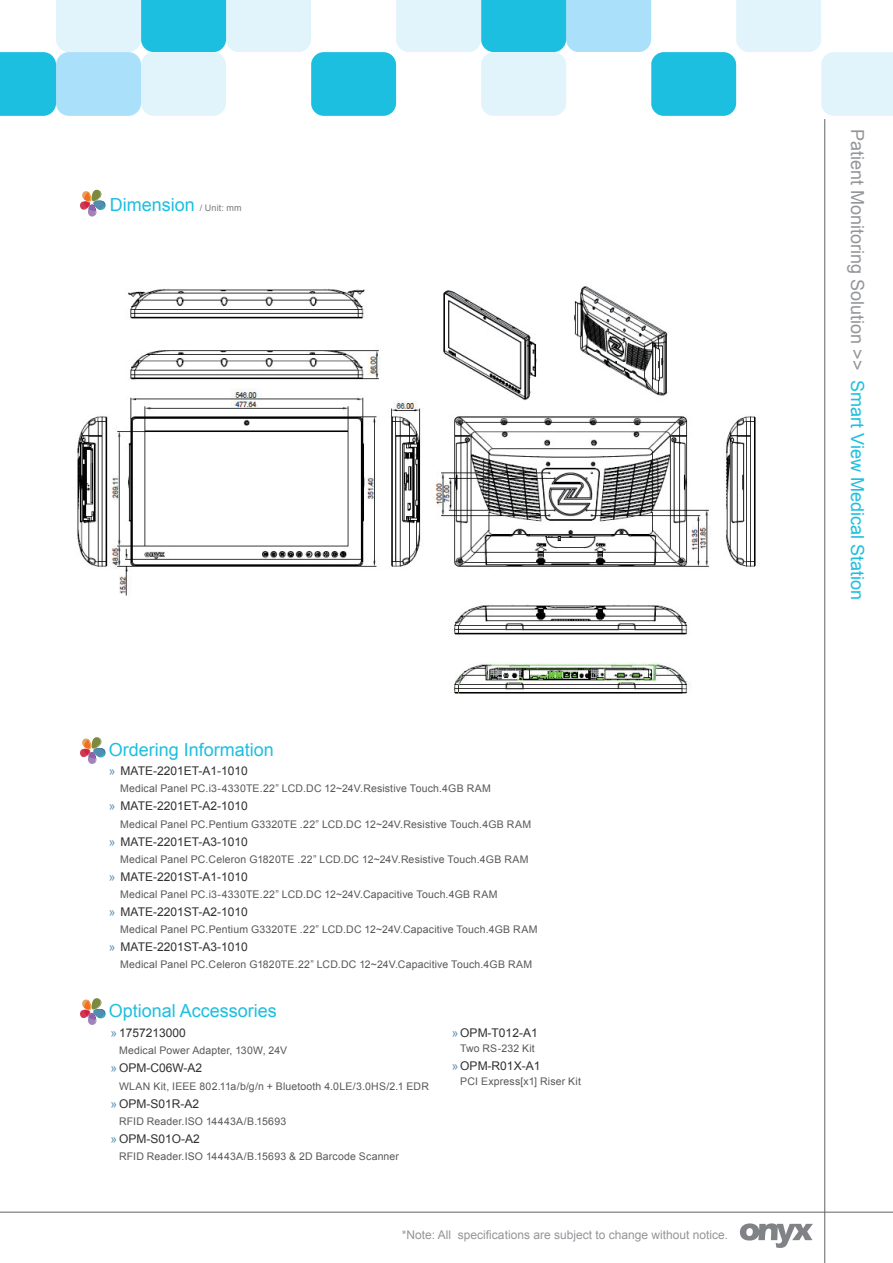
<style>
.page{position:relative;width:893px;height:1263px;background:#fff}
.page>*{position:absolute;margin:0;border:0;box-sizing:border-box;transform-origin:0 0}
.t1{font:18px "Arial";color:#939598}
.t2{font:18px "Arial";color:#1cbfdf}
.t3{font:12px "Arial";color:#312f30}
.t4{font:12px "Arial";color:#939598}
.t5{font:10.5px "Arial";letter-spacing:.015em;color:#57585a}
.t6{font:9px "Arial";letter-spacing:.02em;color:#787a7d}
.s1{color:#5b91b1}
.s2{color:#1cbfdf}
</style>
<div class="page">
<svg style="left:740px;top:1223px;width:73px;height:25px"></svg>
<svg style="left:0;top:0;width:893px;height:116px"></svg>
<hr style="left:0;top:1212px;width:893px;height:1px;background:#636366">
<hr style="left:824px;top:119px;width:1px;height:1144px;background:#636366">
<svg style="left:80px;top:190px;width:26px;height:27px"></svg>
<svg style="left:80px;top:737px;width:26px;height:27px"></svg>
<svg style="left:80px;top:998px;width:26px;height:27px"></svg>
<img style="left:77px;top:286px;width:679px;height:408px">
<h1 class="t2" style="left:110px;top:193px;width:87px">Dimension</h1>
<p class="t6" style="left:200px;top:202px;width:43px">/ Unit: mm</p>
<h1 class="t2" style="left:109px;top:738px;width:167px">Ordering Information</h1>
<p class="t3" style="left:109px;top:763px;width:141px"><span class="s1">»</span> MATE-2201ET-A1-1010</p>
<p class="t5" style="left:120px;top:782px;width:372px">Medical Panel PC.i3-4330TE.22” LCD.DC 12~24V.Resistive Touch.4GB RAM</p>
<p class="t3" style="left:109px;top:798px;width:141px"><span class="s1">»</span> MATE-2201ET-A2-1010</p>
<p class="t5" style="left:120px;top:817px;width:412px">Medical Panel PC.Pentium G3320TE .22” LCD.DC 12~24V.Resistive Touch.4GB RAM</p>
<p class="t3" style="left:109px;top:833px;width:141px"><span class="s1">»</span> MATE-2201ET-A3-1010</p>
<p class="t5" style="left:120px;top:852px;width:410px">Medical Panel PC.Celeron G1820TE .22” LCD.DC 12~24V.Resistive Touch.4GB RAM</p>
<p class="t3" style="left:109px;top:868px;width:141px"><span class="s1">»</span> MATE-2201ST-A1-1010</p>
<p class="t5" style="left:120px;top:887px;width:379px">Medical Panel PC.i3-4330TE.22” LCD.DC 12~24V.Capacitive Touch.4GB RAM</p>
<p class="t3" style="left:109px;top:904px;width:141px"><span class="s1">»</span> MATE-2201ST-A2-1010</p>
<p class="t5" style="left:120px;top:922px;width:419px">Medical Panel PC.Pentium G3320TE .22” LCD.DC 12~24V.Capacitive Touch.4GB RAM</p>
<p class="t3" style="left:109px;top:939px;width:141px"><span class="s1">»</span> MATE-2201ST-A3-1010</p>
<p class="t5" style="left:120px;top:957px;width:414px">Medical Panel PC.Celeron G1820TE.22” LCD.DC 12~24V.Capacitive Touch.4GB RAM</p>
<h1 class="t2" style="left:109px;top:999px;width:170px">Optional Accessories</h1>
<p class="t3" style="left:111px;top:1025px;width:77px"><span class="s1">»</span> 1757213000</p>
<p class="t5" style="left:119px;top:1044px;width:170px">Medical Power Adapter, 130W, 24V</p>
<p class="t3" style="left:111px;top:1060px;width:93px"><span class="s1">»</span>OPM-C06W-A2</p>
<p class="t5" style="left:119px;top:1079px;width:311px">WLAN Kit, IEEE 802.11a/b/g/n + Bluetooth 4.0LE/3.0HS/2.1 EDR</p>
<p class="t3" style="left:111px;top:1095px;width:90px"><span class="s1">»</span>OPM-S01R-A2</p>
<p class="t5" style="left:119px;top:1114px;width:169px">RFID Reader.ISO 14443A/B.15693</p>
<p class="t3" style="left:111px;top:1130px;width:91px"><span class="s1">»</span>OPM-S01O-A2</p>
<p class="t5" style="left:119px;top:1149px;width:282px">RFID Reader.ISO 14443A/B.15693 &amp; 2D Barcode Scanner</p>
<p class="t3" style="left:452px;top:1025px;width:87px"><span class="s1">»</span>OPM-T012-A1</p>
<p class="t5" style="left:460px;top:1042px;width:76px">Two RS-232 Kit</p>
<p class="t3" style="left:452px;top:1058px;width:90px"><span class="s1">»</span>OPM-R01X-A1</p>
<p class="t5" style="left:460px;top:1075px;width:122px">PCI Express[x1] Riser Kit</p>
<p class="t4" style="left:402px;top:1227px;width:328px">*Note: All specifications are subject to change without notice.</p>
<h1 class="t1" style="left:869px;top:129px;width:472px;rotate:90deg">Patient Monitoring Solution &gt;&gt; <span class="s2">Smart View Medical Station</span></h1>
</div>
